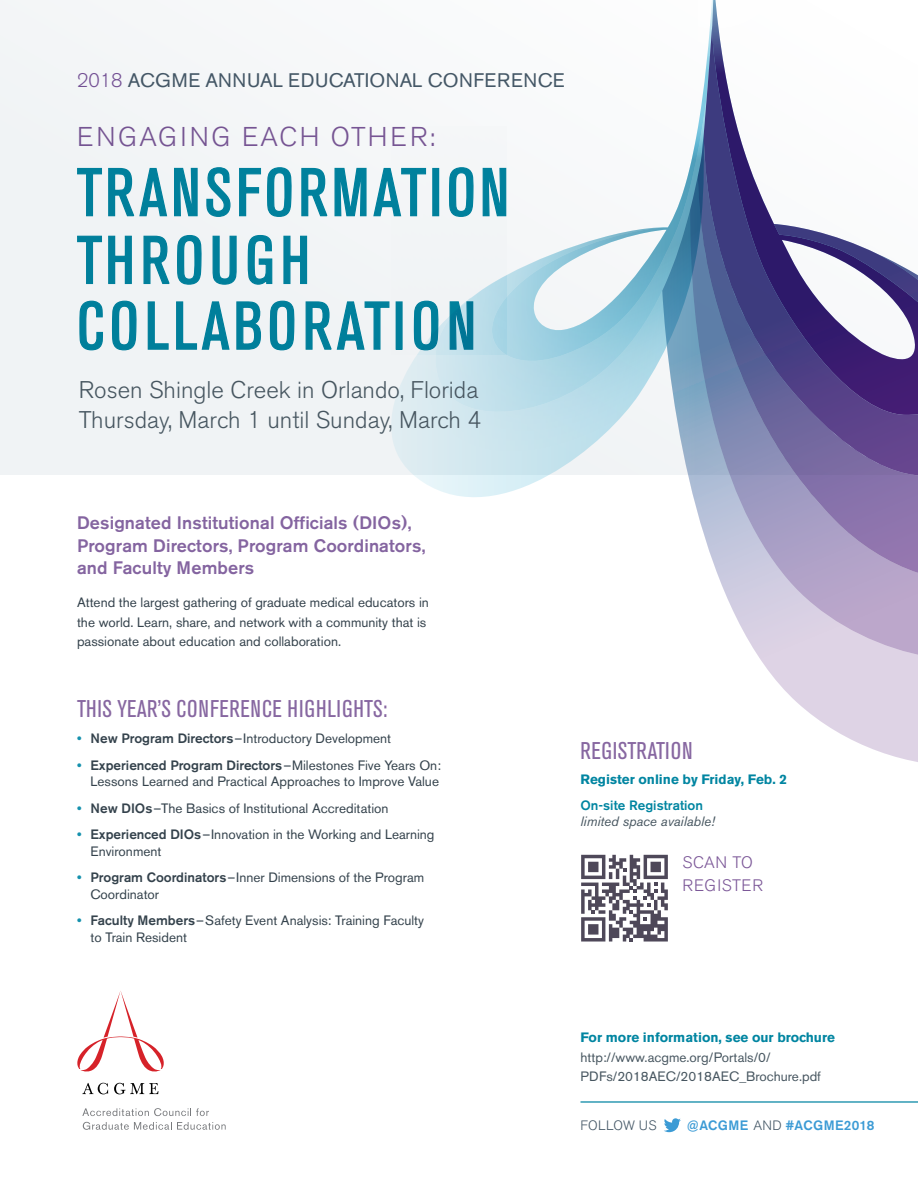
<style>
.page{position:relative;width:918px;height:1188px;background:#fff}
.page>*{position:absolute;margin:0;border:0;box-sizing:border-box;transform-origin:0 0}
.t1{font:condensed 66.75px/66.8px "Akzidenz Grotesk BE";letter-spacing:.07em;color:#0086a2}
.t2{font:300 27px "Akzidenz Grotesk BE";letter-spacing:.095em;color:#7c5898}
.t3{font:300 24px/30px "Akzidenz Grotesk BE";color:#475660}
.t4{font:condensed 24px "Akzidenz Grotesk BE";letter-spacing:.02em;color:#8767a1}
.t5{font:19.5px "Akzidenz Grotesk BE";letter-spacing:.02em;color:#445766}
.t6{font:500 18px/22.5px "Akzidenz Grotesk BE";letter-spacing:.01em;color:#8464a0}
.t7{font:300 16.5px/22.5px "Akzidenz Grotesk BE";letter-spacing:.025em;color:#7c5898}
.t8{font:13.5px/16.5px "Akzidenz Grotesk BE";color:#34424c}
.t9{font:13.5px/19.5px "Akzidenz Grotesk BE";color:#475660}
.t10{font:700 13.5px "Akzidenz Grotesk BE";color:#0085a1}
.t11{font:italic 13.5px "Akzidenz Grotesk BE";color:#475660}
.t12{font:500 13.5px "Akzidenz Grotesk BE";letter-spacing:.025em;color:#3c9bd5}
.t13{font:500 13.5px "Akzidenz Grotesk BE";color:#0085a1}
.t14{font:300 13.5px "Akzidenz Grotesk BE";letter-spacing:.015em;color:#445766}
.s1{font-weight:300;color:#735094}
.s2{font-weight:500;color:#1591ad}
.s3{font-weight:500}
.s4{font-weight:300;color:#445766}
</style>
<div class="page">
<div style="left:0;top:0;width:918px;height:474px;background:#f1f3f5"></div>
<svg style="left:693px;top:0;width:225px;height:762px"></svg>
<svg style="left:391px;top:0;width:323px;height:497px"></svg>
<svg style="left:77px;top:991px;width:87px;height:81px"></svg>
<svg style="left:82px;top:1083px;width:26px;height:11px"></svg>
<svg style="left:114px;top:1083px;width:44px;height:11px"></svg>
<svg style="left:82px;top:1108px;width:127px;height:8px"></svg>
<svg style="left:83px;top:1122px;width:143px;height:8px"></svg>
<svg style="left:664px;top:1118px;width:17px;height:14px"></svg>
<svg style="left:581px;top:855px;width:87px;height:87px"></svg>
<svg style="left:77px;top:167px;width:121px;height:50px"></svg>
<svg style="left:206px;top:167px;width:25px;height:50px"></svg>
<svg style="left:239px;top:167px;width:53px;height:50px"></svg>
<svg style="left:301px;top:167px;width:66px;height:50px"></svg>
<svg style="left:373px;top:167px;width:54px;height:50px"></svg>
<div style="left:432px;top:168px;width:7px;height:48px;border:1px solid #0086a2"></div>
<svg style="left:448px;top:167px;width:26px;height:51px"></svg>
<svg style="left:482px;top:163px;width:25px;height:58px"></svg>
<svg style="left:77px;top:235px;width:55px;height:50px"></svg>
<svg style="left:143px;top:235px;width:59px;height:50px"></svg>
<svg style="left:212px;top:235px;width:25px;height:50px"></svg>
<svg style="left:247px;top:235px;width:26px;height:50px"></svg>
<svg style="left:283px;top:235px;width:25px;height:50px"></svg>
<svg style="left:79px;top:300px;width:24px;height:51px"></svg>
<svg style="left:111px;top:300px;width:26px;height:51px"></svg>
<svg style="left:147px;top:301px;width:22px;height:49px"></svg>
<svg style="left:176px;top:301px;width:54px;height:49px"></svg>
<svg style="left:236px;top:301px;width:25px;height:49px"></svg>
<svg style="left:269px;top:300px;width:26px;height:51px"></svg>
<svg style="left:305px;top:301px;width:85px;height:49px"></svg>
<div style="left:396px;top:301px;width:7px;height:49px;border:1px solid #0086a2"></div>
<svg style="left:413px;top:300px;width:26px;height:51px"></svg>
<svg style="left:449px;top:296px;width:25px;height:59px"></svg>
<hr style="left:580px;top:1101px;width:338px;height:2px;background:#2e9ab3">
<h3 class="t5" style="left:77px;top:68px;width:489px"><span class="s1">2018</span> ACGME ANNUAL EDUCATIONAL CONFERENCE</h3>
<h2 class="t2" style="left:77px;top:122px;width:360px">ENGAGING EACH OTHER:</h2>
<h1 class="t1" style="left:77px;top:161px;width:433px">TRANSFORMATION<br>THROUGH<br>COLLABORATION</h1>
<h3 class="t3" style="left:79px;top:376px;width:404px">Rosen Shingle Creek in Orlando, Florida<br>Thursday, March 1 until Sunday, March 4</h3>
<h3 class="t6" style="left:77px;top:511px;width:350px">Designated Institutional Officials (DIOs),<br>Program Directors, Program Coordinators, and Faculty Members</h3>
<p class="t8" style="left:77px;top:593px;width:353px;line-height:19.5px">Attend the largest gathering of graduate medical educators in the world. Learn, share, and network with a community that is passionate about education and collaboration.</p>
<h3 class="t4" style="left:77px;top:695px;width:312px">THIS YEAR’S CONFERENCE HIGHLIGHTS:</h3>
<p class="t8" style="left:77px;top:730px;width:316px"><span class="s2">•</span> <span class="s3">New Program Directors</span>–Introductory Development</p>
<p class="t8" style="left:77px;top:757px;width:365px;text-align:right"><span class="s2">•</span> <span class="s3">Experienced Program Directors</span>–Milestones Five Years On:<br>Lessons Learned and Practical Approaches to Improve Value</p>
<p class="t8" style="left:77px;top:800px;width:313px"><span class="s2">•</span> <span class="s3">New DIOs</span>–The Basics of Institutional Accreditation</p>
<p class="t8" style="left:91px;top:826px;width:346px;text-indent:-14px"><span class="s2">•</span> <span class="s3">Experienced DIOs</span>–Innovation in the Working and Learning<br>Environment</p>
<p class="t8" style="left:91px;top:869px;width:335px;text-indent:-14px"><span class="s2">•</span> <span class="s3">Program Coordinators</span>–Inner Dimensions of the Program<br>Coordinator</p>
<p class="t8" style="left:91px;top:912px;width:335px;text-indent:-14px"><span class="s2">•</span> <span class="s3">Faculty Members</span>–Safety Event Analysis: Training Faculty to Train Resident</p>
<h3 class="t4" style="left:580px;top:737px;width:114px">REGISTRATION</h3>
<p class="t10" style="left:580px;top:771px;width:208px">Register online by Friday, Feb. 2</p>
<p class="t13" style="left:580px;top:797px;width:124px">On-site Registration</p>
<p class="t11" style="left:580px;top:813px;width:136px">limited space available!</p>
<p class="t7" style="left:682px;top:852px;width:82px">SCAN TO<br>REGISTER</p>
<p class="t10" style="left:580px;top:1030px;width:256px">For more information, see our brochure</p>
<p class="t9" style="left:580px;top:1048px;width:242px">http://www.acgme.org/Portals/0/<br>PDFs/2018AEC/2018AEC_Brochure.pdf</p>
<p class="t14" style="left:580px;top:1118px;width:78px">FOLLOW US</p>
<p class="t12" style="left:687px;top:1117px;width:189px">@ACGME <span class="s4">AND</span> #ACGME2018</p>
</div>
